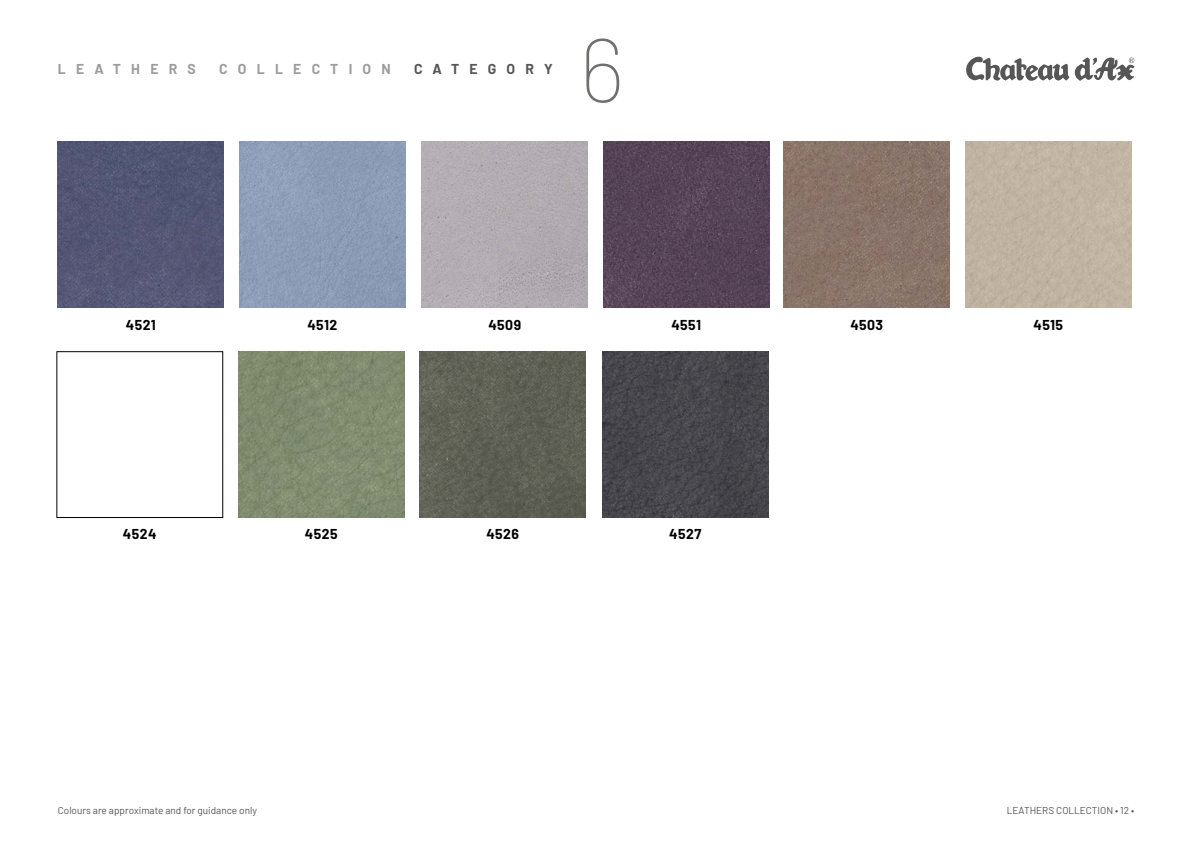
<style>
.page{position:relative;width:1191px;height:842px;background:#fff}
.page>*{position:absolute;margin:0;border:0;box-sizing:border-box;transform-origin:0 0}
.t1{font:100 90px "Barlow";color:#6f6f6e}
.t2{font:700 14px "Barlow";letter-spacing:.03em;color:#000}
.t3{font:700 14px "Barlow";letter-spacing:.73em;color:#9c9d9d}
.t4{font:700 14px "Barlow";letter-spacing:.73em;color:#565656}
.t5{font:10px "Barlow";color:#565656}
</style>
<div class="page">
<img style="left:58px;top:142px;width:166px;height:166px">
<img style="left:784px;top:142px;width:165px;height:166px">
<div style="left:239px;top:142px;width:166px;height:166px;background:#8c9cb6"></div>
<svg style="left:966px;top:57px;width:168px;height:24px"></svg>
<div style="left:422px;top:142px;width:166px;height:166px;background:#b3acb3"></div>
<img style="left:603px;top:142px;width:166px;height:166px">
<div style="left:965px;top:142px;width:166px;height:166px;background:#c0b3a2"></div>
<div style="left:56px;top:351px;width:167px;height:167px;border:1px solid #000"></div>
<img style="left:238px;top:352px;width:166px;height:165px">
<img style="left:420px;top:352px;width:165px;height:165px">
<img style="left:602px;top:352px;width:166px;height:165px">
<h2 class="t3" style="left:58px;top:59px;width:139px">LEATHERS</h2>
<h2 class="t3" style="left:219px;top:59px;width:173px">COLLECTION</h2>
<h2 class="t4" style="left:414px;top:59px;width:140px">CATEGORY</h2>
<h1 class="t1" style="left:579px;top:6px;width:47px">6</h1>
<h2 class="t2" style="left:126px;top:314px;width:31px">4521</h2>
<h2 class="t2" style="left:307px;top:314px;width:31px">4512</h2>
<h2 class="t2" style="left:488px;top:314px;width:34px">4509</h2>
<h2 class="t2" style="left:671px;top:314px;width:31px">4551</h2>
<h2 class="t2" style="left:850px;top:314px;width:34px">4503</h2>
<h2 class="t2" style="left:1033px;top:314px;width:31px">4515</h2>
<h2 class="t2" style="left:123px;top:524px;width:35px">4524</h2>
<h2 class="t2" style="left:305px;top:524px;width:34px">4525</h2>
<h2 class="t2" style="left:486px;top:524px;width:34px">4526</h2>
<h2 class="t2" style="left:669px;top:524px;width:34px">4527</h2>
<p class="t5" style="left:58px;top:803px;width:201px">Colours are approximate and for guidance only</p>
<p class="t5" style="left:1006px;top:803px;width:129px">LEATHERS COLLECTION • 12 •</p>
</div>
